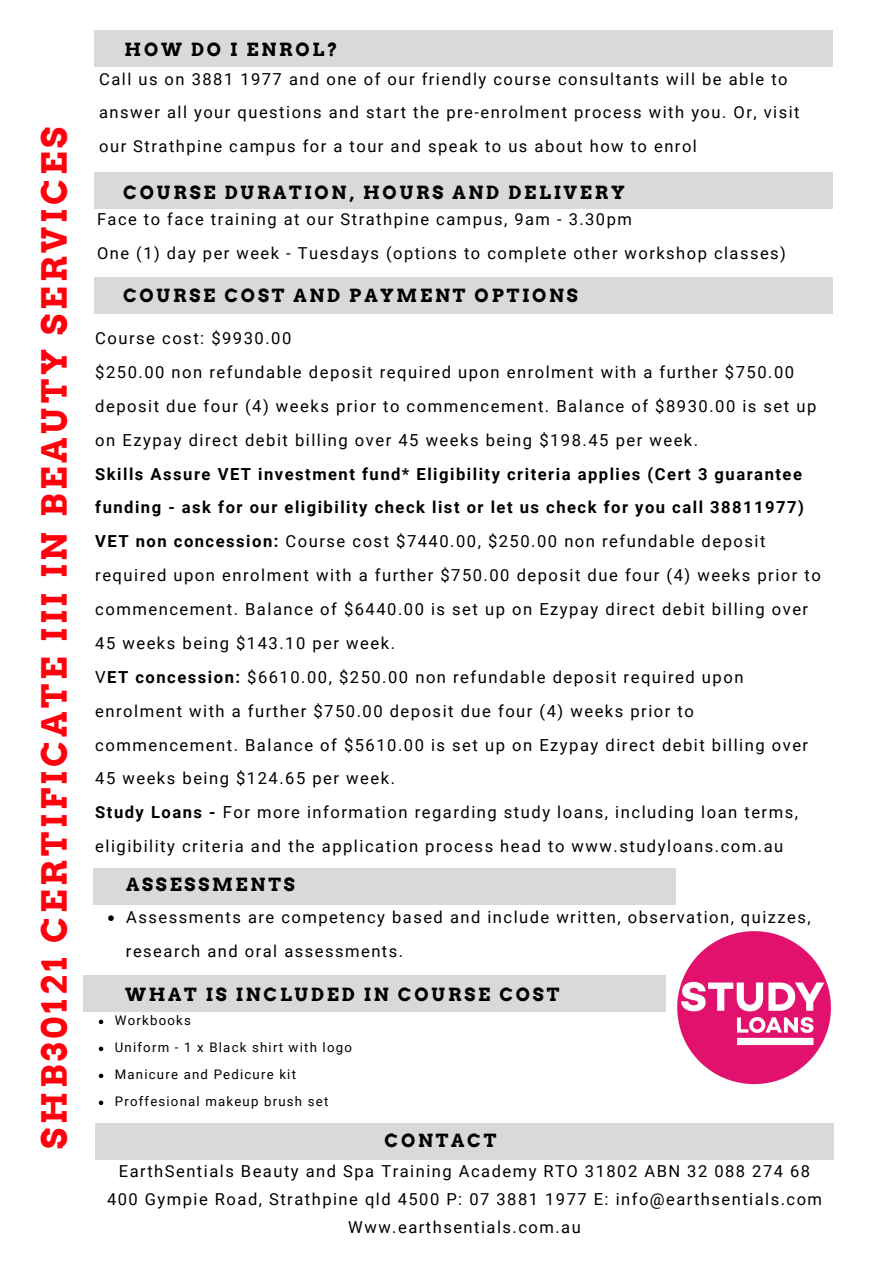
<style>
.page{position:relative;width:893px;height:1264px;background:#fff}
.page>*{position:absolute;margin:0;border:0;box-sizing:border-box;transform-origin:0 0}
.t1{font:700 34.65px "Arvo";letter-spacing:.11em;color:#ff000d}
.t2{font:700 18.15px "Arvo";letter-spacing:.15em;color:#000}
.t3{font:16.65px/33.9px "Roboto";letter-spacing:.09em;color:#000}
.t4{font:16.5px/33.8px "Roboto";letter-spacing:.09em;color:#000}
.t5{font:13.2px/27px "Roboto";letter-spacing:.09em;color:#000}
.s1{font-weight:700}
</style>
<div class="page">
<div style="left:94px;top:31px;width:738px;height:36px;background:#d9d9d9"></div>
<div style="left:94px;top:173px;width:739px;height:36px;background:#d9d9d9"></div>
<div style="left:94px;top:278px;width:739px;height:36px;background:#d9d9d9"></div>
<img style="left:677px;top:931px;width:154px;height:154px">
<div style="left:95px;top:1123px;width:739px;height:36px;background:#d9d9d9"></div>
<div style="left:83px;top:975px;width:582px;height:36px;background:#d9d9d9"></div>
<svg style="left:99px;top:1019px;width:4px;height:5px"></svg>
<svg style="left:99px;top:1046px;width:4px;height:5px"></svg>
<svg style="left:99px;top:1073px;width:4px;height:5px"></svg>
<svg style="left:99px;top:1100px;width:4px;height:5px"></svg>
<div style="left:93px;top:868px;width:582px;height:36px;background:#d9d9d9"></div>
<svg style="left:108px;top:915px;width:6px;height:6px"></svg>
<h1 class="t1" style="left:33px;top:1148px;width:1023px;rotate:-90deg">SHB30121 CERTIFICATE III IN BEAUTY SERVICES</h1>
<p class="t2" style="left:124px;top:39px;width:215px">HOW DO I ENROL?</p>
<p class="t4" style="left:99px;top:62px;width:702px">Call us on 3881 1977 and one of our friendly course consultants will be able to answer all your questions and start the pre-enrolment process with you. Or, visit our Strathpine campus for a tour and speak to us about how to enrol</p>
<p class="t2" style="left:123px;top:181px;width:503px">COURSE DURATION, HOURS AND DELIVERY</p>
<p class="t4" style="left:97px;top:203px;width:690px">Face to face training at our Strathpine campus, 9am - 3.30pm<br>One (1) day per week - Tuesdays (options to complete other workshop classes)</p>
<p class="t2" style="left:123px;top:284px;width:456px">COURSE COST AND PAYMENT OPTIONS</p>
<p class="t3" style="left:95px;top:321px;width:722px">Course cost: $9930.00<br>$250.00 non refundable deposit required upon enrolment with a further $750.00 deposit due four (4) weeks prior to commencement. Balance of $8930.00 is set up on Ezypay direct debit billing over 45 weeks being $198.45 per week.</p>
<p class="t3" style="left:95px;top:457px;width:727px"><span class="s1">Skills Assure VET investment fund* Eligibility criteria applies (Cert 3 guarantee funding - ask for our eligibility check list or let us check for you call 38811977)<br>VET non concession:</span> Course cost $7440.00, $250.00 non refundable deposit required upon enrolment with a further $750.00 deposit due four (4) weeks prior to commencement. Balance of $6440.00 is set up on Ezypay direct debit billing over 45 weeks being $143.10 per week.<br>V<span class="s1">ET concession:</span> $6610.00, $250.00 non refundable deposit required upon enrolment with a further $750.00 deposit due four (4) weeks prior to commencement. Balance of $5610.00 is set up on Ezypay direct debit billing over 45 weeks being $124.65 per week.<br><span class="s1">Study Loans -</span> For more information regarding study loans, including loan terms, eligibility criteria and the application process head to www.studyloans.com.au</p>
<p class="t2" style="left:126px;top:874px;width:170px">ASSESSMENTS</p>
<p class="t4" style="left:126px;top:900px;width:686px">Assessments are competency based and include written, observation, quizzes, research and oral assessments.</p>
<p class="t2" style="left:125px;top:983px;width:435px">WHAT IS INCLUDED IN COURSE COST</p>
<p class="t5" style="left:115px;top:1007px;width:238px">Workbooks<br>Uniform - 1 x Black shirt with logo<br>Manicure and Pedicure kit<br>Proffesional makeup brush set</p>
<p class="t2" style="left:384px;top:1129px;width:113px">CONTACT</p>
<p class="t4" style="left:107px;top:1157px;width:716px;line-height:28px;text-align:center">EarthSentials Beauty and Spa Training Academy RTO 31802 ABN 32 088 274 68<br>400 Gympie Road, Strathpine qld 4500 P: 07 3881 1977 E: info@earthsentials.com<br>Www.earthsentials.com.au</p>
</div>
